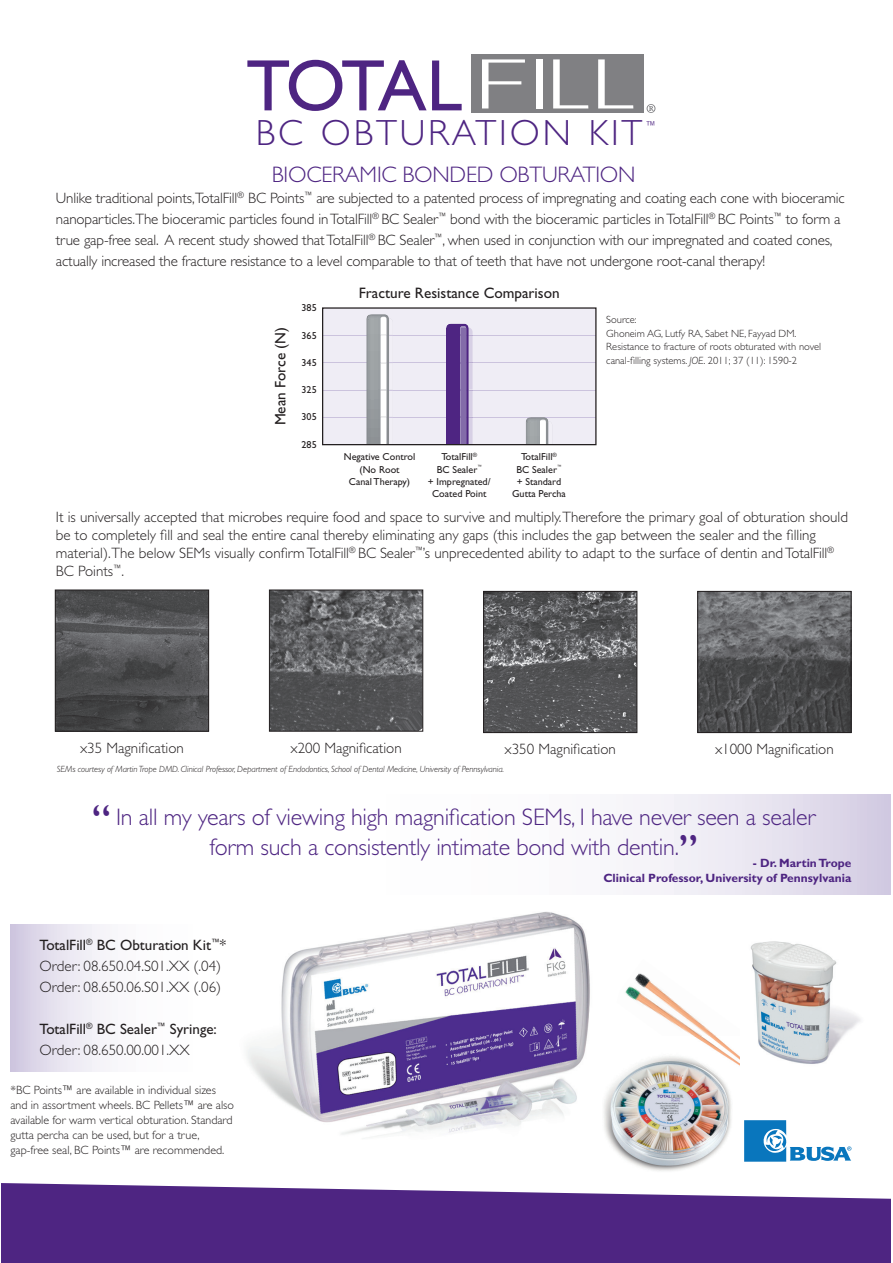
<style>
.page{position:relative;width:893px;height:1263px;background:#fff}
.page>*{position:absolute;margin:0;border:0;box-sizing:border-box;transform-origin:0 0}
.t1{font:300 36.6px "Gill Sans Std";letter-spacing:.08em;color:#4e2582}
.t2{font:300 24px/30px "Gill Sans Std";letter-spacing:-.01em;color:#4e2582;text-align:center}
.t3{font:300 22.5px "Gill Sans Std";letter-spacing:-.01em;color:#4e2582}
.t4{font:15.15px "Gill Sans Std";color:#231f20}
.t5{font:300 15px/21px "Gill Sans Std";letter-spacing:-.01em;color:#231f20}
.t6{font:15px/21px "Gill Sans Std";color:#231f20}
.t7{font:300 12px/15px "Gill Sans Std";color:#231f20}
.t8{font:700 12px/15px "Gill Sans Std";color:#4e2582;text-align:right}
.t9{font:300 10.95px "Gill Sans Std";color:#4e2582}
.t10{font:300 10.5px/13.5px "Gill Sans Std";color:#231f20}
.t11{font:10.05px/12.1px "Gill Sans Std";color:#231f20;text-align:center}
.t12{font:italic 300 9px "Gill Sans Std";letter-spacing:-.01em;color:#231f20}
.t13{font:4.35px "Gill Sans Std";color:#231f20}
.s1{font-style:italic}
.s2{font-weight:400;font-size:45px}
.s3{font-weight:400}
.s4{font-weight:300}
</style>
<div class="page">
<img style="left:604px;top:1061px;width:127px;height:110px">
<svg style="left:633px;top:795px;width:258px;height:99px"></svg>
<svg style="left:10px;top:925px;width:96px;height:146px"></svg>
<img style="left:57px;top:592px;width:150px;height:138px">
<div style="left:55px;top:590px;width:154px;height:142px;border:1px solid #231f20"></div>
<img style="left:271px;top:592px;width:150px;height:138px">
<div style="left:269px;top:590px;width:154px;height:142px;border:1px solid #231f20"></div>
<img style="left:485px;top:593px;width:150px;height:138px">
<div style="left:483px;top:591px;width:154px;height:142px;border:1px solid #231f20"></div>
<img style="left:699px;top:593px;width:150px;height:138px">
<div style="left:697px;top:591px;width:154px;height:142px;border:1px solid #231f20"></div>
<div style="left:323px;top:308px;width:273px;height:137px;background:#efedf5"></div>
<hr style="left:323px;top:335px;width:273px;height:1px;background:#cbc3dd">
<hr style="left:323px;top:390px;width:273px;height:1px;background:#cbc3dd">
<hr style="left:323px;top:362px;width:273px;height:1px;background:#cbc3dd">
<hr style="left:323px;top:417px;width:273px;height:1px;background:#cbc3dd">
<svg style="left:446px;top:324px;width:26px;height:119px"></svg>
<svg style="left:366px;top:314px;width:23px;height:129px"></svg>
<svg style="left:526px;top:417px;width:23px;height:26px"></svg>
<img style="left:540px;top:421px;width:6px;height:22px">
<div style="left:322px;top:307px;width:274px;height:138px;border:1px solid #231f20"></div>
<img style="left:625px;top:973px;width:91px;height:88px">
<img style="left:663px;top:1036px;width:77px;height:54px">
<svg style="left:2px;top:1183px;width:889px;height:80px;fill:#4e2582"></svg>
<img style="left:750px;top:941px;width:111px;height:123px">
<svg style="left:744px;top:1120px;width:107px;height:42px"></svg>
<img style="left:247px;top:912px;width:343px;height:227px">
<svg style="left:247px;top:60px;width:215px;height:51px"></svg>
<div style="left:471px;top:54px;width:172px;height:59px;background:#808083"></div>
<svg style="left:482px;top:59px;width:43px;height:49px"></svg>
<div style="left:536px;top:59px;width:6px;height:49px;background:#fff"></div>
<svg style="left:598px;top:59px;width:35px;height:49px"></svg>
<svg style="left:553px;top:59px;width:35px;height:49px"></svg>
<svg style="left:646px;top:104px;width:9px;height:9px"></svg>
<h1 class="t1" style="left:256px;top:119px;width:388px">BC OBTURATION KIT</h1>
<p class="t9" style="left:645px;top:121px;width:12px">™</p>
<h3 class="t3" style="left:272px;top:166px;width:365px">BIOCERAMIC BONDED OBTURATION</h3>
<p class="t5" style="left:56px;top:189px;width:790px">Unlike traditional points,TotalFill<sup>®</sup> BC Points<sup>™</sup> are subjected to a patented process of impregnating and coating each cone with bioceramic nanoparticles.The bioceramic particles found in TotalFill<sup>®</sup> BC Sealer<sup>™</sup> bond with the bioceramic particles in TotalFill<sup>®</sup> BC Points<sup>™</sup> to form a true gap-free seal. A recent study showed that TotalFill<sup>®</sup> BC Sealer<sup>™</sup>, when used in conjunction with our impregnated and coated cones, actually increased the fracture resistance to a level comparable to that of teeth that have not undergone root-canal therapy!</p>
<p class="t4" style="left:275px;top:425px;width:100px;rotate:-90deg">Mean Force (N)</p>
<p class="t11" style="left:301px;top:303px;width:17px">385</p>
<p class="t11" style="left:301px;top:330px;width:17px">365</p>
<p class="t11" style="left:301px;top:357px;width:17px">345</p>
<p class="t11" style="left:301px;top:385px;width:17px">325</p>
<p class="t11" style="left:301px;top:412px;width:17px">305</p>
<p class="t11" style="left:301px;top:439px;width:17px">285</p>
<p class="t4" style="left:359px;top:287px;width:202px">Fracture Resistance Comparison</p>
<p class="t11" style="left:344px;top:452px;width:73px">Negative Control (No Root<br>Canal Therapy)</p>
<p class="t11" style="left:437px;top:452px;width:42px">TotalFill<sup>®<br></sup>BC Sealer</p>
<p class="t13" style="left:477px;top:464px;width:6px">™</p>
<p class="t11" style="left:428px;top:476px;width:64px">+ Impregnated/<br>Coated Point</p>
<p class="t11" style="left:516px;top:452px;width:42px">TotalFill<sup>®<br></sup>BC Sealer</p>
<p class="t13" style="left:557px;top:464px;width:6px">™</p>
<p class="t11" style="left:512px;top:476px;width:55px">+ Standard<br>Gutta Percha</p>
<p class="t10" style="left:606px;top:314px;width:216px">Source:<br>Ghoneim AG, Lutfy RA, Sabet NE, Fayyad DM.<br>Resistance to fracture of roots obturated with novel canal-filling systems. <span class="s1">JOE</span>. 2011; 37 (11): 1590-2</p>
<p class="t5" style="left:56px;top:509px;width:794px;line-height:18px">It is universally accepted that microbes require food and space to survive and multiply.Therefore the primary goal of obturation should be to completely fill and seal the entire canal thereby eliminating any gaps (this includes the gap between the sealer and the filling material).The below SEMs visually confirm TotalFill<sup>®</sup> BC Sealer<sup>™</sup>’s unprecedented ability to adapt to the surface of dentin and TotalFill<sup>® </sup>BC Points<sup>™</sup>.</p>
<p class="t5" style="left:80px;top:739px;width:105px">x35 Magnification</p>
<p class="t5" style="left:290px;top:739px;width:113px">x200 Magnification</p>
<p class="t5" style="left:505px;top:740px;width:113px">x350 Magnification</p>
<p class="t5" style="left:715px;top:740px;width:120px">x1000 Magnification</p>
<p class="t12" style="left:57px;top:766px;width:449px">SEMs courtesy of Martin Trope DMD. Clinical Professor, Department of Endodontics, School of Dental Medicine, University of Pennsylvania.</p>
<h2 class="t2" style="left:92px;top:805px;width:725px"><span class="s2">“</span> In all my years of viewing high magnification SEMs, I have never seen a sealer form such a consistently intimate bond with dentin.<span class="s2">”</span></h2>
<p class="t8" style="left:603px;top:856px;width:250px">- Dr. Martin Trope<br>Clinical Professor, University of Pennsylvania</p>
<p class="t5" style="left:40px;top:936px;width:188px"><span class="s3">TotalFill</span><sup>®</sup> <span class="s3">BC Obturation Kit</span><sup>™</sup><span class="s3">*<br></span>Order: 08.650.04.S01.XX (.04)<br>Order: 08.650.06.S01.XX (.06)</p>
<p class="t6" style="left:40px;top:1020px;width:179px">TotalFill<sup>®</sup> BC Sealer<sup>™</sup> Syringe:<br><span class="s4">Order: 08.650.00.001.XX</span></p>
<p class="t7" style="left:10px;top:1084px;width:225px">*BC Points™ are available in individual sizes and in assortment wheels. BC Pellets™ are also available for warm vertical obturation. Standard gutta percha can be used, but for a true, gap-free seal, BC Points™ are recommended.</p>
</div>
